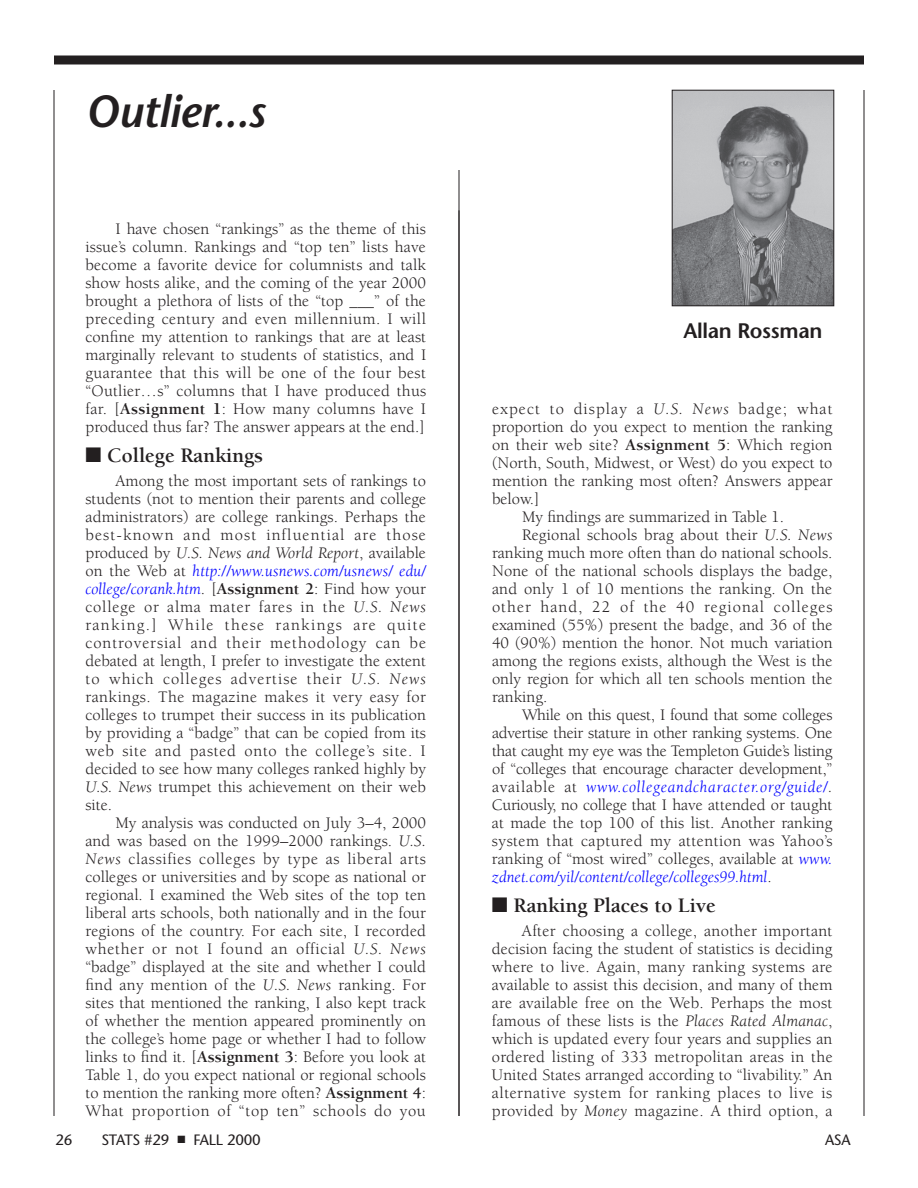
<style>
.page{position:relative;width:918px;height:1188px;background:#fff}
.page>*{position:absolute;margin:0;border:0;box-sizing:border-box;transform-origin:0 0}
.Section_head{font:italic 600 45px "Stone Sans";letter-spacing:-.015em;color:#231f20}
.Feature_Head_CJ{font:700 21px "Berkeley";color:#231f20}
.Author_Photo_Cut_CJ{font:600 21px "Stone Sans";letter-spacing:-.015em;color:#231f20}
.Feature_Text{font:16.5px/18px "Berkeley";color:#231f20;text-align:justify}
.t1{font:15px "Stone Sans";letter-spacing:-.015em;color:#231f20}
.s1{font-weight:700}
.s2{font-style:italic}
.s3{font-style:italic;color:#00f}
</style>
<div class="page">
<div style="left:54px;top:56px;width:810px;height:8px;background:#231f20"></div>
<hr style="left:54px;top:90px;width:1px;height:1026px;background:#231f20">
<hr style="left:459px;top:90px;width:1px;height:1026px;background:#231f20">
<hr style="left:864px;top:90px;width:1px;height:1026px;background:#231f20">
<img style="left:674px;top:92px;width:158px;height:212px">
<div style="left:672px;top:90px;width:162px;height:216px;border:1px solid #231f20"></div>
<p class="Section_head" style="left:86px;top:84px;width:181px">Outlier...s</p>
<p class="Feature_Text" style="left:86px;top:220px;width:342px;text-indent:30px">I have chosen “rankings” as the theme of this issue’s column. Rankings and “top ten” lists have become a favorite device for columnists and talk show hosts alike, and the coming of the year 2000 brought a plethora of lists of the “top ___” of the preceding century and even millennium. I will confine my attention to rankings that are at least marginally relevant to students of statistics, and I guarantee that this will be one of the four best “Outlier…s” columns that I have produced thus far. [<span class="s1">Assignment 1</span>: How many columns have I produced thus far? The answer appears at the end.]</p>
<p class="Feature_Head_CJ" style="left:86px;top:444px;width:179px">■ College Rankings</p>
<p class="Feature_Text" style="left:86px;top:472px;width:342px;text-indent:30px">Among the most important sets of rankings to students (not to mention their parents and college administrators) are college rankings. Perhaps the best-known and most influential are those produced by <span class="s2">U.S. News and World Report</span>, available on the Web at <span class="s3">http://www.usnews.com/usnews/ edu/ college/corank.htm</span>. [<span class="s1">Assignment 2</span>: Find how your college or alma mater fares in the <span class="s2">U.S. News </span>ranking.] While these rankings are quite controversial and their methodology can be debated at length, I prefer to investigate the extent to which colleges advertise their <span class="s2">U.S. News </span>rankings. The magazine makes it very easy for colleges to trumpet their success in its publication by providing a “badge” that can be copied from its web site and pasted onto the college’s site. I decided to see how many colleges ranked highly by <span class="s2">U.S. News</span> trumpet this achievement on their web site.</p>
<p class="Feature_Text" style="left:86px;top:814px;width:342px;text-indent:30px">My analysis was conducted on July 3–4, 2000 and was based on the 1999–2000 rankings. <span class="s2">U.S.<br>News</span> classifies colleges by type as liberal arts colleges or universities and by scope as national or regional. I examined the Web sites of the top ten liberal arts schools, both nationally and in the four regions of the country. For each site, I recorded whether or not I found an official <span class="s2">U.S. News </span>“badge” displayed at the site and whether I could find any mention of the <span class="s2">U.S. News</span> ranking. For sites that mentioned the ranking, I also kept track of whether the mention appeared prominently on the college’s home page or whether I had to follow links to find it. [<span class="s1">Assignment 3</span>: Before you look at Table 1, do you expect national or regional schools to mention the ranking more often? <span class="s1">Assignment 4</span>:<br>What proportion of “top ten” schools do you</p>
<p class="Author_Photo_Cut_CJ" style="left:684px;top:318px;width:140px">Allan Rossman</p>
<p class="Feature_Text" style="left:492px;top:400px;width:342px">expect to display a <span class="s2">U.S. News</span> badge; what proportion do you expect to mention the ranking on their web site? <span class="s1">Assignment 5</span>: Which region (North, South, Midwest, or West) do you expect to mention the ranking most often? Answers appear below.]</p>
<p class="Feature_Text" style="left:522px;top:508px;width:264px">My findings are summarized in Table 1.</p>
<p class="Feature_Text" style="left:492px;top:526px;width:342px;text-indent:30px">Regional schools brag about their <span class="s2">U.S. News </span>ranking much more often than do national schools.<br>None of the national schools displays the badge, and only 1 of 10 mentions the ranking. On the other hand, 22 of the 40 regional colleges examined (55%) present the badge, and 36 of the 40 (90%) mention the honor. Not much variation among the regions exists, although the West is the only region for which all ten schools mention the ranking.</p>
<p class="Feature_Text" style="left:492px;top:706px;width:342px;text-indent:30px">While on this quest, I found that some colleges advertise their stature in other ranking systems. One that caught my eye was the Templeton Guide’s listing of “colleges that encourage character development,” available at <span class="s3">www.collegeandcharacter.org/guide/</span><span class="s2">.<br></span>Curiously, no college that I have attended or taught at made the top 100 of this list. Another ranking system that captured my attention was Yahoo’s ranking of “most wired” colleges, available at <span class="s3">www. zdnet.com/yil/content/college/colleges99.html</span>.</p>
<p class="Feature_Head_CJ" style="left:492px;top:894px;width:225px">■ Ranking Places to Live</p>
<p class="Feature_Text" style="left:492px;top:922px;width:342px;text-indent:30px">After choosing a college, another important decision facing the student of statistics is deciding where to live. Again, many ranking systems are available to assist this decision, and many of them are available free on the Web. Perhaps the most famous of these lists is the <span class="s2">Places Rated Almanac</span>, which is updated every four years and supplies an ordered listing of 333 metropolitan areas in the United States arranged according to “livability.” An alternative system for ranking places to live is provided by <span class="s2">Money</span> magazine. A third option, a</p>
<p class="t1" style="left:56px;top:1131px;width:18px">26</p>
<p class="t1" style="left:101px;top:1131px;width:161px">STATS #29 ■ FALL 2000</p>
<p class="t1" style="left:825px;top:1131px;width:27px">ASA</p>
</div>
